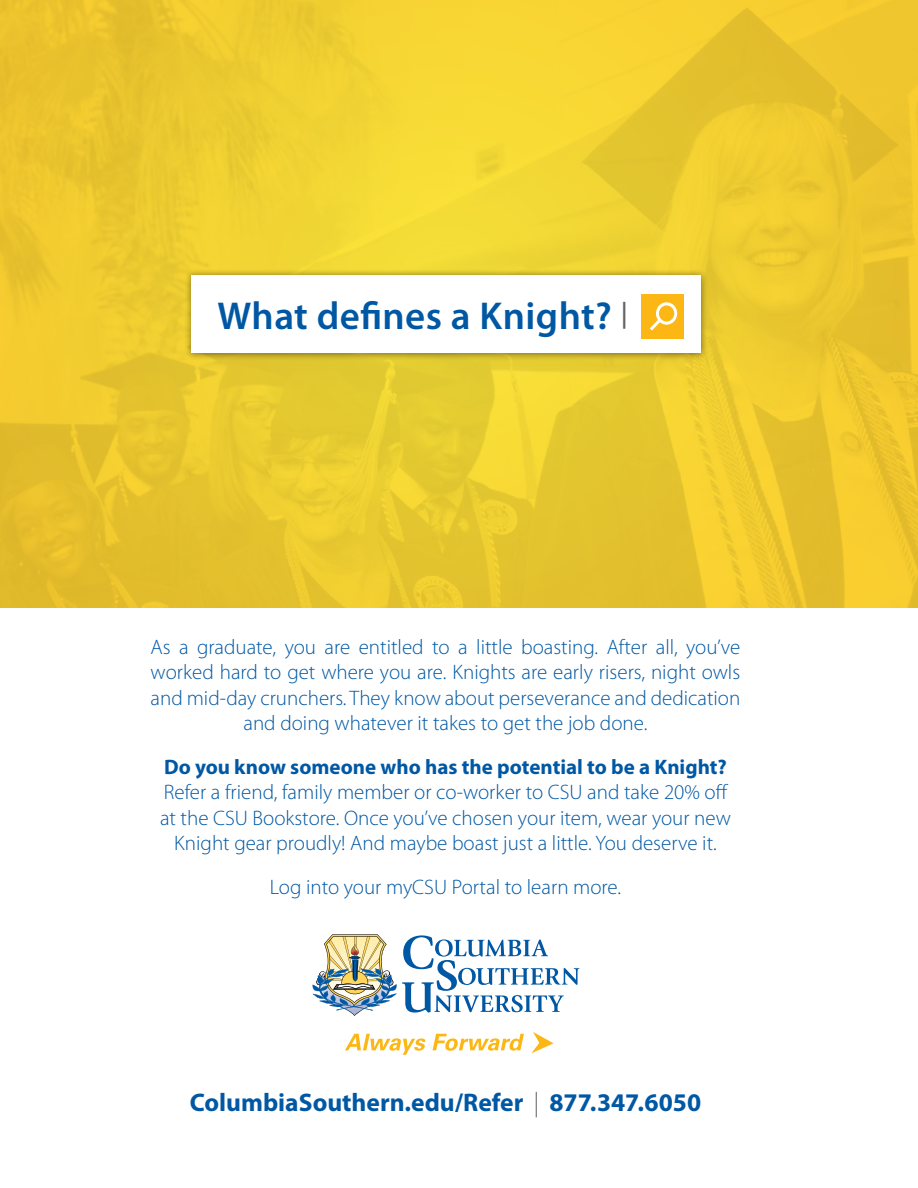
<style>
.page{position:relative;width:918px;height:1188px;background:#fff}
.page>*{position:absolute;margin:0;border:0;box-sizing:border-box;transform-origin:0 0}
.t1{font:600 39px "Myriad Pro";letter-spacing:.01em;color:#0058a4}
.t2{font:700 25.5px "Myriad Pro";color:#0058a4}
.t3{font:300 21px/25.5px "Myriad Pro";color:#0058a4;text-align:center}
.t4{font:700 21px "Myriad Pro";color:#0058a4}
.s1{font-weight:300;color:#636466}
</style>
<div class="page">
<svg style="left:312px;top:934px;width:267px;height:82px"></svg>
<svg style="left:345px;top:1034px;width:80px;height:21px"></svg>
<svg style="left:433px;top:1034px;width:91px;height:17px"></svg>
<svg style="left:531px;top:1032px;width:23px;height:21px"></svg>
<img style="left:0;top:0;width:918px;height:607px">
<div style="left:184px;top:268px;width:524px;height:93px;background:#000;opacity:.5"></div>
<div style="left:192px;top:276px;width:509px;height:77px;background:#fff"></div>
<div style="left:641px;top:294px;width:42px;height:45px;background:#fcb715"></div>
<svg style="left:650px;top:302px;width:27px;height:29px"></svg>
<h1 class="t1" style="left:218px;top:295px;width:411px">What defines a Knight? <sup>|</sup></h1>
<p class="t3" style="left:151px;top:634px;width:591px">As a graduate, you are entitled to a little boasting. After all, you’ve worked hard to get where you are. Knights are early risers, night owls and mid-day crunchers. They know about perseverance and dedication and doing whatever it takes to get the job done.</p>
<p class="t4" style="left:164px;top:755px;width:564px">Do you know someone who has the potential to be a Knight?</p>
<p class="t3" style="left:160px;top:780px;width:572px">Refer a friend, family member or co-worker to CSU and take 20% off at the CSU Bookstore. Once you’ve chosen your item, wear your new<br>Knight gear proudly! And maybe boast just a little. You deserve it.</p>
<p class="t3" style="left:270px;top:874px;width:353px">Log into your myCSU Portal to learn more.</p>
<p class="t2" style="left:190px;top:1088px;width:513px">ColumbiaSouthern.edu/Refer <span class="s1">|</span> 877.347.6050</p>
</div>
